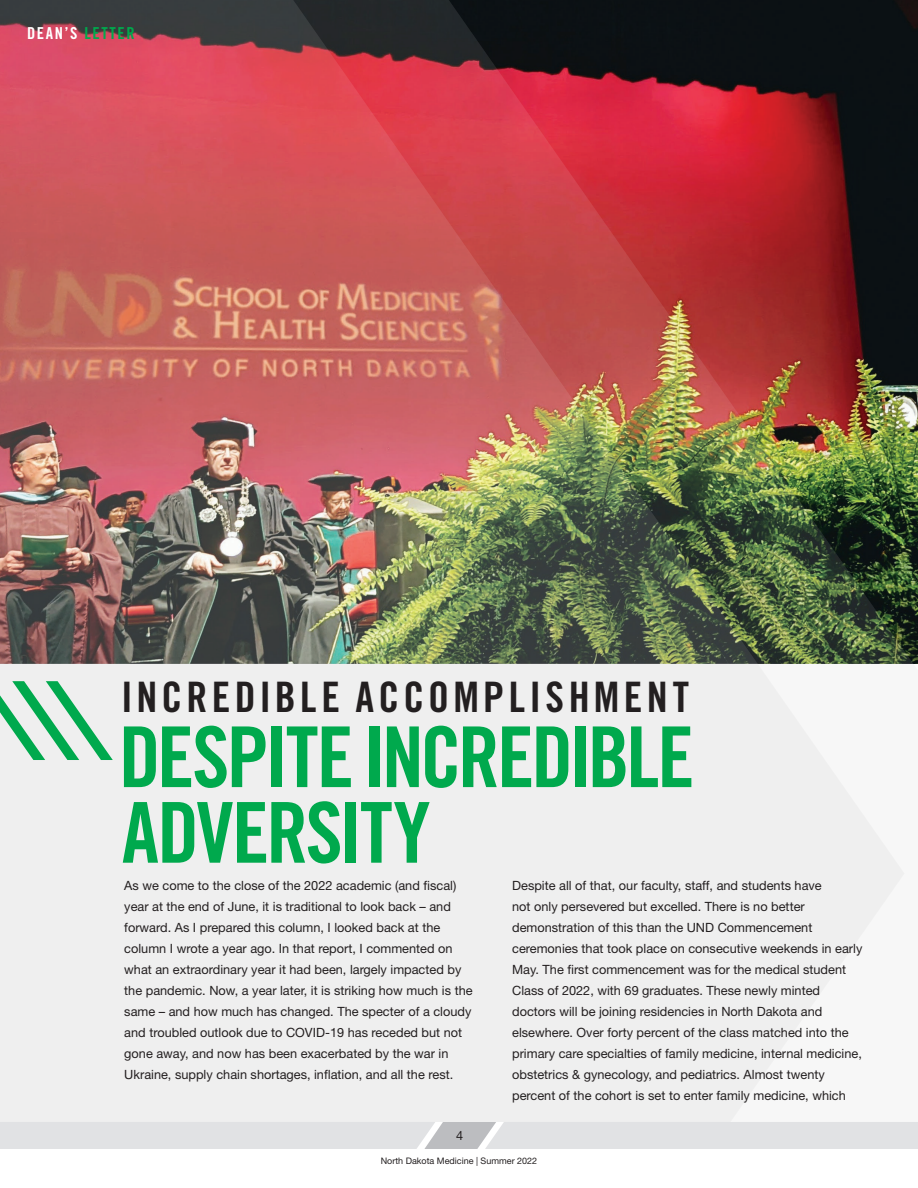
<style>
.page{position:relative;width:918px;height:1188px;background:#fff}
.page>*{position:absolute;margin:0;border:0;box-sizing:border-box;transform-origin:0 0}
.t1{font:84px/75.6px "Trade Gothic LT Pro Bd Cn 20";letter-spacing:-.035em;color:#00a94d}
.t2{font:42px "Trade Gothic LT Pro Bd Cn 20";letter-spacing:.1em;color:#231f20}
.t3{font:16.5px "Trade Gothic LT Pro Bd Cn 20";letter-spacing:.1em;color:#fff}
.t4{font:12.75px/21px "Helvetica Neue LT Pro";color:#231f20}
.t5{font:9px "Helvetica Neue LT Pro";color:#231f20}
.s1{color:#00a94d}
</style>
<div class="page">
<div style="left:0;top:663px;width:904px;height:459px;background:#efefef"></div>
<img style="left:0;top:0;width:905px;height:663px">
<svg style="left:0;top:681px;width:113px;height:79px"></svg>
<svg style="left:0;top:1122px;width:891px;height:27px;background:#dfe0e2"></svg>
<div style="left:891px;top:1122px;width:27px;height:27px;background:#e1e2e4"></div>
<p class="t3" style="left:27px;top:23px;width:109px">DEAN’S <span class="s1">LETTER</span></p>
<h2 class="t2" style="left:121px;top:671px;width:569px">INCREDIBLE ACCOMPLISHMENT</h2>
<h1 class="t1" style="left:119px;top:719px;width:577px">DESPITE INCREDIBLE<br>ADVERSITY</h1>
<p class="t4" style="left:124px;top:875px;width:350px">As we come to the close of the 2022 academic (and fiscal) year at the end of June, it is traditional to look back – and forward. As I prepared this column, I looked back at the column I wrote a year ago. In that report, I commented on what an extraordinary year it had been, largely impacted by the pandemic. Now, a year later, it is striking how much is the same – and how much has changed. The specter of a cloudy and troubled outlook due to COVID-19 has receded but not gone away, and now has been exacerbated by the war in Ukraine, supply chain shortages, inflation, and all the rest.</p>
<p class="t4" style="left:512px;top:875px;width:352px">Despite all of that, our faculty, staff, and students have<br>not only persevered but excelled. There is no better demonstration of this than the UND Commencement ceremonies that took place on consecutive weekends in early May. The first commencement was for the medical student Class of 2022, with 69 graduates. These newly minted doctors will be joining residencies in North Dakota and elsewhere. Over forty percent of the class matched into the primary care specialties of family medicine, internal medicine, obstetrics &amp; gynecology, and pediatrics. Almost twenty percent of the cohort is set to enter family medicine, which</p>
<p class="t4" style="left:456px;top:1125px;width:9px">4</p>
<p class="t5" style="left:381px;top:1156px;width:158px">North Dakota Medicine | Summer 2022</p>
</div>
